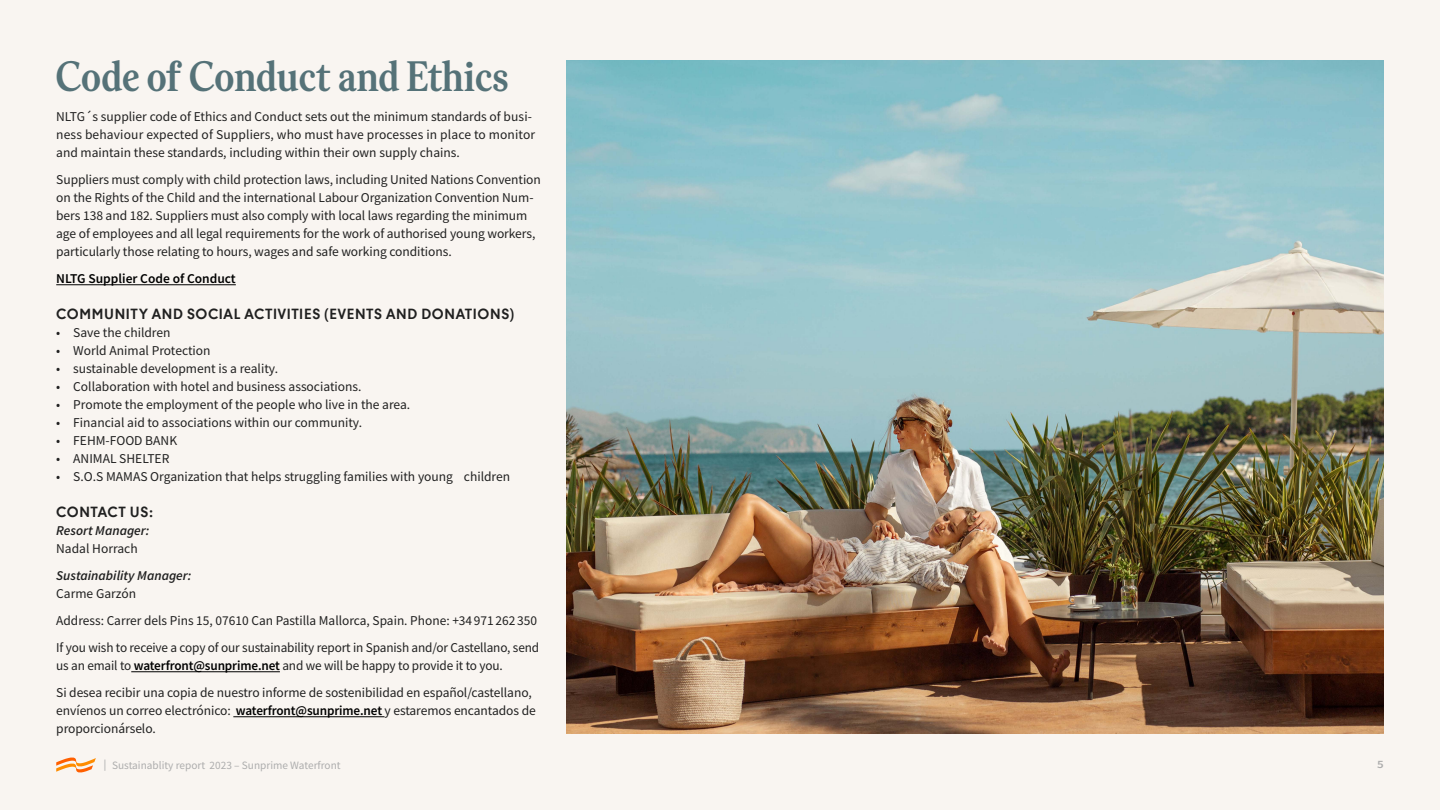
<style>
.page{position:relative;width:1440px;height:810px;background:#f9f5f1}
.page>*{position:absolute;margin:0;border:0;box-sizing:border-box;transform-origin:0 0}
.H1_Serif{font:45px "NLTG Wave Serif";color:#557278}
.t1{font:700 15px "Thomas Headline";letter-spacing:.045em;color:#202020}
.Copy{font:13.5px/18px "Source Sans Pro";letter-spacing:-.005em;color:#202020}
.Copy-2{font:italic 600 13.5px "Source Sans Pro";color:#202020}
.Copy-3{font:600 13.5px "Source Sans Pro";color:#000}
.t2{font:11.25px "Source Sans Pro";color:#adadad;scale:1.15 1}
.t3{font:600 11.25px "Source Sans Pro";color:#adadad;scale:1.15 1}
.s1{font-weight:600;color:#000}
</style>
<div class="page">
<svg style="left:56px;top:758px;width:40px;height:14px"></svg>
<hr style="left:56px;top:284px;width:180px;height:1px;background:#000">
<hr style="left:131px;top:671px;width:149px;height:1px;background:#000">
<hr style="left:233px;top:716px;width:152px;height:1px;background:#000">
<img style="left:567px;top:61px;width:817px;height:672px">
<p class="H1_Serif" style="left:56px;top:51px;width:453px">Code of Conduct and Ethics</p>
<p class="Copy" style="left:56px;top:108px;width:480px">NLTG´s supplier code of Ethics and Conduct sets out the minimum standards of busi&shy;ness behaviour expected of Suppliers, who must have processes in place to monitor and maintain these standards, including within their own supply chains.</p>
<p class="Copy" style="left:56px;top:171px;width:486px">Suppliers must comply with child protection laws, including United Nations Convention on the Rights of the Child and the international Labour Organization Convention Num&shy;bers 138 and 182. Suppliers must also comply with local laws regarding the minimum age of employees and all legal requirements for the work of authorised young workers, particularly those relating to hours, wages and safe working conditions.</p>
<p class="Copy-3" style="left:56px;top:270px;width:181px">NLTG Supplier Code of Conduct</p>
<h5 class="t1" style="left:56px;top:307px;width:460px">COMMUNITY AND SOCIAL ACTIVITIES (EVENTS AND DONATIONS)</h5>
<p class="Copy" style="left:56px;top:324px;width:116px">• Save the children</p>
<p class="Copy" style="left:56px;top:342px;width:156px">• World Animal Protection</p>
<p class="Copy" style="left:56px;top:360px;width:223px">• sustainable development is a reality.</p>
<p class="Copy" style="left:56px;top:378px;width:307px">• Collaboration with hotel and business associations.</p>
<p class="Copy" style="left:56px;top:396px;width:356px">• Promote the employment of the people who live in the area.</p>
<p class="Copy" style="left:56px;top:414px;width:307px">• Financial aid to associations within our community.</p>
<p class="Copy" style="left:56px;top:432px;width:122px">• FEHM-FOOD BANK</p>
<p class="Copy" style="left:56px;top:450px;width:115px">• ANIMAL SHELTER</p>
<p class="Copy" style="left:56px;top:468px;width:456px">• S.O.S MAMAS Organization that helps struggling families with young children</p>
<h5 class="t1" style="left:56px;top:505px;width:98px">CONTACT US:</h5>
<p class="Copy-2" style="left:56px;top:522px;width:95px">Resort Manager:</p>
<p class="Copy" style="left:56px;top:540px;width:83px">Nadal Horrach</p>
<p class="Copy-2" style="left:56px;top:567px;width:137px">Sustainability Manager:</p>
<p class="Copy" style="left:56px;top:585px;width:81px">Carme Garzón</p>
<p class="Copy" style="left:56px;top:612px;width:482px">Address: Carrer dels Pins 15, 07610 Can Pastilla Mallorca, Spain. Phone: +34 971 262 350</p>
<p class="Copy" style="left:56px;top:639px;width:484px">If you wish to receive a copy of our sustainability report in Spanish and/or Castellano, send us an email to <span class="s1">waterfront@sunprime.net</span> and we will be happy to provide it to you.</p>
<p class="Copy" style="left:56px;top:684px;width:481px">Si desea recibir una copia de nuestro informe de sostenibilidad en español/castellano, envíenos un correo electrónico: <span class="s1">waterfront@sunprime.net</span> y estaremos encantados de proporcionárselo.</p>
<p class="t2" style="left:103px;top:758px;width:208px">| Sustainablity report 2023 – Sunprime Waterfront</p>
<p class="t3" style="left:1377px;top:757px;width:7px">5</p>
</div>
